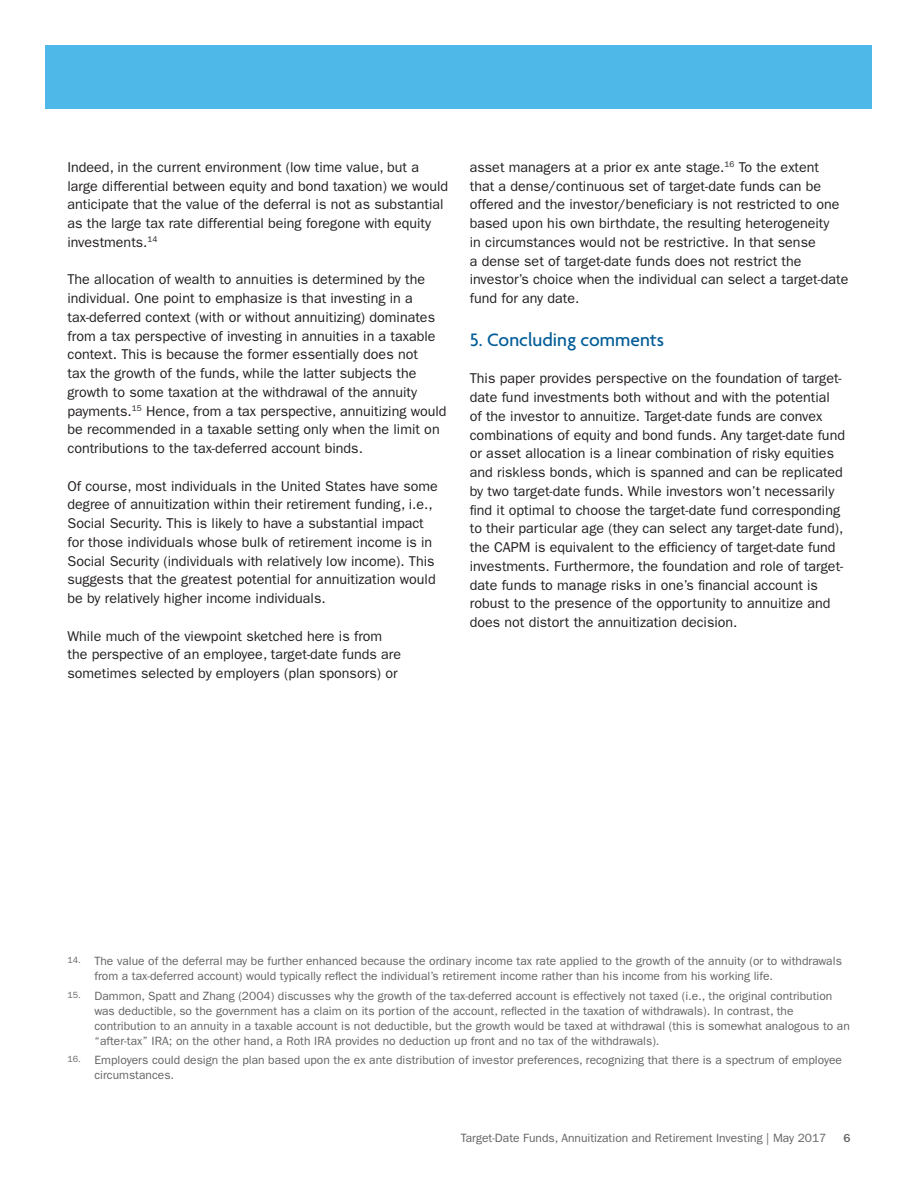
<style>
.page{position:relative;width:918px;height:1188px;background:#fff}
.page>*{position:absolute;margin:0;border:0;box-sizing:border-box;transform-origin:0 0}
._2A_Subtitle__A_13_1{font:500 19.5px "Agenda";color:#005c98}
._5A_Body_Text__FG_9{font:14.25px/18.8px "ITC Franklin Gothic Std";color:#231f20}
._8A_Footnote__FG_8_1{font:12px/15px "ITC Franklin Gothic Std";color:#636366}
.t1{font:500 12px "ITC Franklin Gothic Std";color:#636366}
</style>
<div class="page">
<div style="left:46px;top:46px;width:826px;height:63px;background:#4eb9e9"></div>
<p class="_5A_Body_Text__FG_9" style="left:68px;top:158px;width:382px">Indeed, in the current environment (low time value, but a large differential between equity and bond taxation) we would anticipate that the value of the deferral is not as substantial as the large tax rate differential being foregone with equity investments.<sup>14</sup></p>
<p class="_5A_Body_Text__FG_9" style="left:68px;top:270px;width:381px">The allocation of wealth to annuities is determined by the individual. One point to emphasize is that investing in a tax-deferred context (with or without annuitizing) dominates from a tax perspective of investing in annuities in a taxable context. This is because the former essentially does not<br>tax the growth of the funds, while the latter subjects the growth to some taxation at the withdrawal of the annuity payments.<sup>15</sup> Hence, from a tax perspective, annuitizing would be recommended in a taxable setting only when the limit on contributions to the tax-deferred account binds.</p>
<p class="_5A_Body_Text__FG_9" style="left:68px;top:476px;width:372px">Of course, most individuals in the United States have some degree of annuitization within their retirement funding, i.e., Social Security. This is likely to have a substantial impact for those individuals whose bulk of retirement income is in Social Security (individuals with relatively low income). This suggests that the greatest potential for annuitization would be by relatively higher income individuals.</p>
<p class="_5A_Body_Text__FG_9" style="left:68px;top:626px;width:335px">While much of the viewpoint sketched here is from the perspective of an employee, target-date funds are sometimes selected by employers (plan sponsors) or</p>
<p class="_5A_Body_Text__FG_9" style="left:470px;top:158px;width:380px">asset managers at a prior ex ante stage.<sup>16</sup> To the extent<br>that a dense/continuous set of target-date funds can be offered and the investor/beneficiary is not restricted to one based upon his own birthdate, the resulting heterogeneity<br>in circumstances would not be restrictive. In that sense<br>a dense set of target-date funds does not restrict the investor’s choice when the individual can select a target-date fund for any date.</p>
<p class="_2A_Subtitle__A_13_1" style="left:470px;top:329px;width:196px">5. Concluding comments</p>
<p class="_5A_Body_Text__FG_9" style="left:470px;top:369px;width:377px">This paper provides perspective on the foundation of target&shy;date fund investments both without and with the potential of the investor to annuitize. Target-date funds are convex combinations of equity and bond funds. Any target-date fund or asset allocation is a linear combination of risky equities and riskless bonds, which is spanned and can be replicated by two target-date funds. While investors won’t necessarily find it optimal to choose the target-date fund corresponding to their particular age (they can select any target-date fund), the CAPM is equivalent to the efficiency of target-date fund investments. Furthermore, the foundation and role of target&shy;date funds to manage risks in one’s financial account is robust to the presence of the opportunity to annuitize and does not distort the annuitization decision.</p>
<p class="_8A_Footnote__FG_8_1" style="left:94px;top:954px;width:749px;text-indent:-27px"><sup>14.</sup> The value of the deferral may be further enhanced because the ordinary income tax rate applied to the growth of the annuity (or to withdrawals from a tax-deferred account) would typically reflect the individual’s retirement income rather than his income from his working life.</p>
<p class="_8A_Footnote__FG_8_1" style="left:94px;top:988px;width:757px;text-indent:-27px"><sup>15.</sup> Dammon, Spatt and Zhang (2004) discusses why the growth of the tax-deferred account is effectively not taxed (i.e., the original contribution was deductible, so the government has a claim on its portion of the account, reflected in the taxation of withdrawals). In contrast, the contribution to an annuity in a taxable account is not deductible, but the growth would be taxed at withdrawal (this is somewhat analogous to an “after-tax” IRA; on the other hand, a Roth IRA provides no deduction up front and no tax of the withdrawals).</p>
<p class="_8A_Footnote__FG_8_1" style="left:94px;top:1053px;width:749px;text-indent:-27px"><sup>16.</sup> Employers could design the plan based upon the ex ante distribution of investor preferences, recognizing that there is a spectrum of employee circumstances.</p>
<p class="_8A_Footnote__FG_8_1" style="left:461px;top:1131px;width:367px">Target-Date Funds, Annuitization and Retirement Investing | May 2017</p>
<p class="t1" style="left:843px;top:1131px;width:9px">6</p>
</div>
